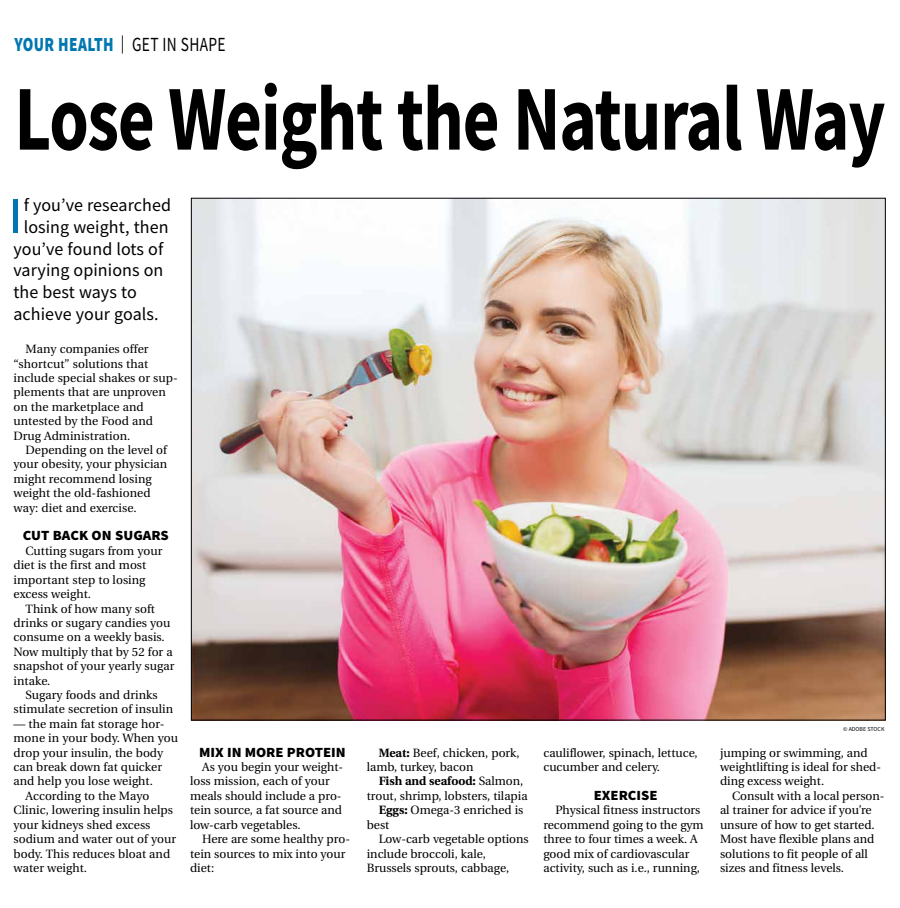
<style>
.page{position:relative;width:900px;height:908px;background:#fff}
.page>*{position:absolute;margin:0;border:0;box-sizing:border-box;transform-origin:0 0}
.t1{font:700 92.6px "Source Sans Pro";letter-spacing:-.015em;color:#000;scale:.77 1}
.t2{font:50.9px "Source Sans Pro";color:#0077b1;scale:1.1 1}
.t3{font:900 20px "Source Sans Pro";letter-spacing:.025em;color:#0077b1;scale:.77 1}
.t4{font:18px "Source Sans Pro";letter-spacing:.005em;color:#000}
.t5{font:900 14px "Source Sans Pro";color:#000;scale:1.05 1}
.t6{font:12px/14.4px "Utopia";color:#000}
.t7{font:700 12px "Utopia";color:#000}
.t8{font:6px "Source Sans Pro";color:#000}
.s1{font-weight:400;font-size:18px;color:#000}
.s2{font-weight:400;color:#000}
.s3{font-weight:700}
.s4{font-weight:400}
</style>
<div class="page">
<img style="left:193px;top:200px;width:691px;height:518px">
<h3 class="t3" style="left:14px;top:31px;width:276px">YOUR HEALTH <span class="s1">|</span> <span class="s2">GET IN SHAPE</span></h3>
<h1 class="t1" style="left:14px;top:56px;width:1133px">Lose Weight the Natural Way</h1>
<h2 class="t2" style="left:8px;top:184px;width:15px">I</h2>
<h3 class="t4" style="left:24px;top:194px;width:149px">f you’ve researched</h3>
<h3 class="t4" style="left:24px;top:215px;width:146px">losing weight, then</h3>
<h3 class="t4" style="left:14px;top:237px;width:151px">you’ve found lots of</h3>
<h3 class="t4" style="left:14px;top:259px;width:151px">varying opinions on</h3>
<h3 class="t4" style="left:14px;top:280px;width:125px">the best ways to</h3>
<h3 class="t4" style="left:14px;top:302px;width:147px">achieve your goals.</h3>
<p class="t6" style="left:14px;top:342px;width:166px;text-indent:12px">Many companies offer “shortcut” solutions that include special shakes or sup&shy;plements that are unproven on the marketplace and untested by the Food and<br>Drug Administration.</p>
<p class="t6" style="left:14px;top:443px;width:155px;text-indent:12px">Depending on the level of your obesity, your physician might recommend losing weight the old-fashioned way: diet and exercise.</p>
<p class="t5" style="left:23px;top:526px;width:141px">CUT BACK ON SUGARS</p>
<p class="t6" style="left:14px;top:543px;width:150px;text-indent:12px">Cutting sugars from your diet is the first and most important step to losing excess weight.</p>
<p class="t6" style="left:14px;top:601px;width:162px;text-indent:12px">Think of how many soft drinks or sugary candies you consume on a weekly basis.<br>Now multiply that by 52 for a snapshot of your yearly sugar intake.</p>
<p class="t6" style="left:14px;top:687px;width:161px;text-align:center">Sugary foods and drinks stimulate secretion of insulin</p>
<p class="t6" style="left:14px;top:716px;width:153px">— the main fat storage hor-</p>
<p class="t6" style="left:14px;top:731px;width:166px">mone in your body. When you</p>
<p class="t6" style="left:14px;top:745px;width:151px">drop your insulin, the body</p>
<p class="t6" style="left:14px;top:759px;width:150px">can break down fat quicker</p>
<p class="t6" style="left:14px;top:774px;width:141px">and help you lose weight.</p>
<p class="t6" style="left:26px;top:788px;width:125px">According to the Mayo</p>
<p class="t6" style="left:14px;top:803px;width:161px">Clinic, lowering insulin helps</p>
<p class="t6" style="left:14px;top:817px;width:139px">your kidneys shed excess</p>
<p class="t6" style="left:14px;top:831px;width:164px">sodium and water out of your</p>
<p class="t6" style="left:14px;top:846px;width:158px">body. This reduces bloat and</p>
<p class="t6" style="left:14px;top:860px;width:75px">water weight.</p>
<p class="t5" style="left:199px;top:742px;width:141px">MIX IN MORE PROTEIN</p>
<p class="t6" style="left:190px;top:759px;width:155px;text-indent:12px">As you begin your weight&shy;loss mission, each of your meals should include a pro&shy;tein source, a fat source and low-carb vegetables.</p>
<p class="t6" style="left:190px;top:831px;width:161px;text-indent:12px">Here are some healthy pro&shy;tein sources to mix into your diet:</p>
<p class="t6" style="left:367px;top:745px;width:154px;text-indent:12px"><span class="s3">Meat:</span> Beef, chicken, pork, lamb, turkey, bacon</p>
<p class="t7" style="left:379px;top:774px;width:146px">Fish and seafood: <span class="s4">Salmon,</span></p>
<p class="t6" style="left:367px;top:788px;width:162px">trout, shrimp, lobsters, tilapia</p>
<p class="t6" style="left:379px;top:803px;width:146px"><span class="s3">Eggs:</span> Omega-3 enriched is</p>
<p class="t6" style="left:367px;top:817px;width:24px">best</p>
<p class="t6" style="left:379px;top:831px;width:152px">Low-carb vegetable options</p>
<p class="t6" style="left:367px;top:846px;width:121px">include broccoli, kale,</p>
<p class="t6" style="left:367px;top:860px;width:144px">Brussels sprouts, cabbage,</p>
<p class="t6" style="left:543px;top:745px;width:156px">cauliflower, spinach, lettuce, cucumber and celery.</p>
<p class="t5" style="left:594px;top:785px;width:62px">EXERCISE</p>
<p class="t6" style="left:543px;top:803px;width:162px;text-indent:12px">Physical fitness instructors recommend going to the gym three to four times a week. A good mix of cardiovascular activity, such as i.e., running,</p>
<p class="t8" style="left:843px;top:724px;width:43px">© ADOBE STOCK</p>
<p class="t6" style="left:720px;top:745px;width:163px">jumping or swimming, and weightlifting is ideal for shed&shy;ding excess weight.</p>
<p class="t6" style="left:720px;top:788px;width:166px;text-indent:12px">Consult with a local person&shy;al trainer for advice if you’re unsure of how to get started.<br>Most have flexible plans and solutions to fit people of all sizes and fitness levels.</p>
</div>
